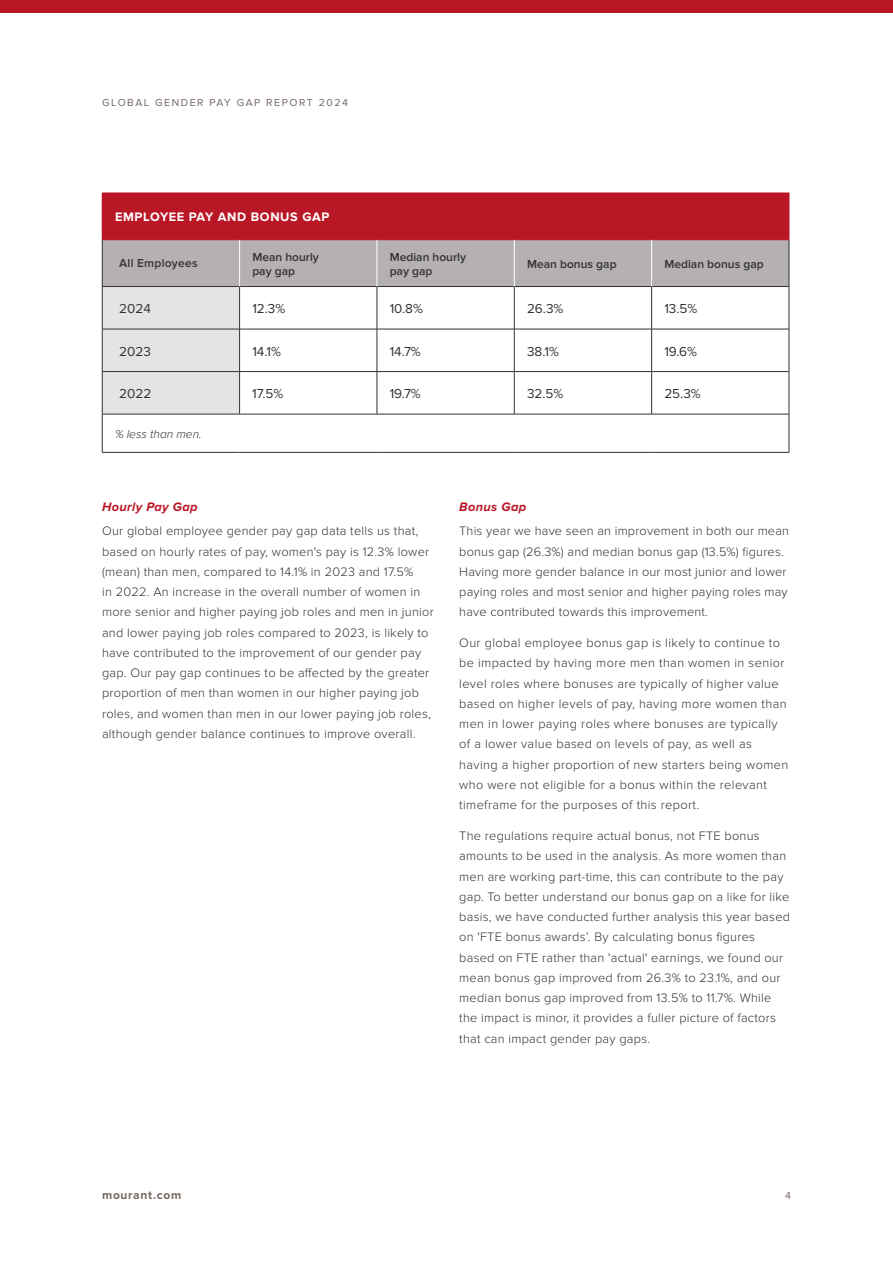
<style>
.page{position:relative;width:893px;height:1263px;background:#fff}
.page>*{position:absolute;margin:0;border:0;box-sizing:border-box;transform-origin:0 0}
.t1{font:13.5px "Proxima Nova";color:#333232}
.t2{font:300 12.75px/20.2px "Proxima Nova";letter-spacing:.02em;color:#333232}
.t3{font:700 12.75px "Proxima Nova";letter-spacing:.05em;color:#fff}
.t4{font:italic 700 12.75px "Proxima Nova";letter-spacing:.03em;color:#ba1726}
.t5{font:600 12px/14.4px "Proxima Nova";color:#333232}
.t6{font:italic 300 12px "Proxima Nova";color:#333232}
.t7{font:600 12px "Proxima Nova";letter-spacing:.02em;color:#333232}
.t8{font:700 12px "Proxima Nova";letter-spacing:.06em;color:#746661}
.t9{font:10.5px "Proxima Nova";letter-spacing:.15em;color:#746661}
</style>
<div class="page">
<div style="left:102px;top:193px;width:687px;height:47px;background:#ba1726"></div>
<svg style="left:103px;top:240px;width:686px;height:174px"></svg>
<hr style="left:789px;top:193px;width:1px;height:47px;background:#ba1726">
<hr style="left:102px;top:240px;width:1px;height:46px;background:#333232">
<hr style="left:789px;top:240px;width:1px;height:46px;background:#333232">
<hr style="left:102px;top:286px;width:138px;height:1px;background:#333232">
<hr style="left:102px;top:287px;width:1px;height:42px;background:#333232">
<hr style="left:240px;top:286px;width:137px;height:1px;background:#333232">
<hr style="left:239px;top:287px;width:1px;height:42px;background:#333232">
<hr style="left:377px;top:286px;width:137px;height:1px;background:#333232">
<hr style="left:377px;top:287px;width:1px;height:42px;background:#333232">
<hr style="left:514px;top:286px;width:138px;height:1px;background:#333232">
<hr style="left:514px;top:287px;width:1px;height:42px;background:#333232">
<hr style="left:652px;top:286px;width:137px;height:1px;background:#333232">
<hr style="left:651px;top:287px;width:1px;height:42px;background:#333232">
<hr style="left:789px;top:287px;width:1px;height:42px;background:#333232">
<hr style="left:102px;top:329px;width:138px;height:1px;background:#333232">
<hr style="left:102px;top:329px;width:1px;height:42px;background:#333232">
<hr style="left:240px;top:329px;width:137px;height:1px;background:#333232">
<hr style="left:239px;top:329px;width:1px;height:42px;background:#333232">
<hr style="left:377px;top:329px;width:137px;height:1px;background:#333232">
<hr style="left:377px;top:329px;width:1px;height:42px;background:#333232">
<hr style="left:514px;top:329px;width:138px;height:1px;background:#333232">
<hr style="left:514px;top:329px;width:1px;height:42px;background:#333232">
<hr style="left:652px;top:329px;width:137px;height:1px;background:#333232">
<hr style="left:651px;top:329px;width:1px;height:42px;background:#333232">
<hr style="left:789px;top:329px;width:1px;height:42px;background:#333232">
<hr style="left:102px;top:372px;width:1px;height:42px;background:#333232">
<hr style="left:240px;top:371px;width:137px;height:1px;background:#333232">
<hr style="left:239px;top:372px;width:1px;height:42px;background:#333232">
<hr style="left:377px;top:371px;width:137px;height:1px;background:#333232">
<hr style="left:377px;top:372px;width:1px;height:42px;background:#333232">
<hr style="left:514px;top:371px;width:138px;height:1px;background:#333232">
<hr style="left:514px;top:372px;width:1px;height:42px;background:#333232">
<hr style="left:652px;top:371px;width:137px;height:1px;background:#333232">
<hr style="left:651px;top:372px;width:1px;height:42px;background:#333232">
<hr style="left:789px;top:372px;width:1px;height:42px;background:#333232">
<hr style="left:239px;top:240px;width:1px;height:46px;background:#fff">
<hr style="left:102px;top:371px;width:138px;height:1px;background:#333232">
<hr style="left:102px;top:414px;width:138px;height:1px;background:#333232">
<hr style="left:102px;top:414px;width:1px;height:38px;background:#333232">
<hr style="left:240px;top:414px;width:137px;height:1px;background:#333232">
<hr style="left:377px;top:414px;width:137px;height:1px;background:#333232">
<hr style="left:514px;top:414px;width:138px;height:1px;background:#333232">
<hr style="left:652px;top:414px;width:137px;height:1px;background:#333232">
<hr style="left:789px;top:414px;width:1px;height:38px;background:#333232">
<hr style="left:102px;top:452px;width:138px;height:1px;background:#333232">
<hr style="left:240px;top:452px;width:137px;height:1px;background:#333232">
<hr style="left:377px;top:452px;width:137px;height:1px;background:#333232">
<hr style="left:514px;top:452px;width:138px;height:1px;background:#333232">
<hr style="left:652px;top:452px;width:137px;height:1px;background:#333232">
<hr style="left:377px;top:240px;width:1px;height:46px;background:#fff">
<hr style="left:514px;top:240px;width:1px;height:46px;background:#fff">
<hr style="left:651px;top:240px;width:1px;height:46px;background:#fff">
<div style="left:0;top:0;width:893px;height:13px;background:#ba1726"></div>
<p class="t9" style="left:102px;top:97px;width:248px">GLOBAL GENDER PAY GAP REPORT 2024</p>
<p class="t3" style="left:115px;top:210px;width:216px">EMPLOYEE PAY AND BONUS GAP</p>
<p class="t7" style="left:119px;top:256px;width:80px">All Employees</p>
<p class="t5" style="left:252px;top:250px;width:68px">Mean hourly pay gap</p>
<p class="t5" style="left:390px;top:250px;width:78px">Median hourly pay gap</p>
<p class="t5" style="left:527px;top:257px;width:91px">Mean bonus gap</p>
<p class="t5" style="left:664px;top:257px;width:101px">Median bonus gap</p>
<p class="t1" style="left:119px;top:301px;width:33px">2024</p>
<p class="t1" style="left:252px;top:301px;width:35px">12.3%</p>
<p class="t1" style="left:390px;top:301px;width:35px">10.8%</p>
<p class="t1" style="left:527px;top:301px;width:38px">26.3%</p>
<p class="t1" style="left:664px;top:301px;width:35px">13.5%</p>
<p class="t1" style="left:119px;top:343px;width:33px">2023</p>
<p class="t1" style="left:252px;top:343px;width:30px">14.1%</p>
<p class="t1" style="left:390px;top:343px;width:33px">14.7%</p>
<p class="t1" style="left:527px;top:343px;width:33px">38.1%</p>
<p class="t1" style="left:664px;top:343px;width:34px">19.6%</p>
<p class="t1" style="left:119px;top:386px;width:34px">2022</p>
<p class="t1" style="left:252px;top:386px;width:33px">17.5%</p>
<p class="t1" style="left:390px;top:386px;width:33px">19.7%</p>
<p class="t1" style="left:527px;top:386px;width:38px">32.5%</p>
<p class="t1" style="left:664px;top:386px;width:38px">25.3%</p>
<p class="t6" style="left:115px;top:427px;width:88px">% less than men.</p>
<p class="t4" style="left:102px;top:499px;width:97px">Hourly Pay Gap</p>
<p class="t2" style="left:102px;top:521px;width:333px">Our global employee gender pay gap data tells us that, based on hourly rates of pay, women's pay is 12.3% lower (mean) than men, compared to 14.1% in 2023 and 17.5%<br>in 2022. An increase in the overall number of women in more senior and higher paying job roles and men in junior and lower paying job roles compared to 2023, is likely to have contributed to the improvement of our gender pay gap. Our pay gap continues to be affected by the greater proportion of men than women in our higher paying job roles, and women than men in our lower paying job roles, although gender balance continues to improve overall.</p>
<p class="t4" style="left:459px;top:499px;width:69px">Bonus Gap</p>
<p class="t2" style="left:459px;top:521px;width:331px">This year we have seen an improvement in both our mean bonus gap (26.3%) and median bonus gap (13.5%) figures.<br>Having more gender balance in our most junior and lower paying roles and most senior and higher paying roles may have contributed towards this improvement.</p>
<p class="t2" style="left:459px;top:633px;width:331px">Our global employee bonus gap is likely to continue to be impacted by having more men than women in senior level roles where bonuses are typically of higher value based on higher levels of pay, having more women than men in lower paying roles where bonuses are typically of a lower value based on levels of pay, as well as having a higher proportion of new starters being women who were not eligible for a bonus within the relevant timeframe for the purposes of this report.</p>
<p class="t2" style="left:459px;top:826px;width:332px">The regulations require actual bonus, not FTE bonus amounts to be used in the analysis. As more women than men are working part-time, this can contribute to the pay gap. To better understand our bonus gap on a like for like basis, we have conducted further analysis this year based on 'FTE bonus awards’. By calculating bonus figures based on FTE rather than 'actual' earnings, we found our mean bonus gap improved from 26.3% to 23.1%, and our median bonus gap improved from 13.5% to 11.7%. While the impact is minor, it provides a fuller picture of factors that can impact gender pay gaps.</p>
<p class="t8" style="left:102px;top:1188px;width:81px">mourant.com</p>
<p class="t9" style="left:785px;top:1189px;width:7px">4</p>
</div>
